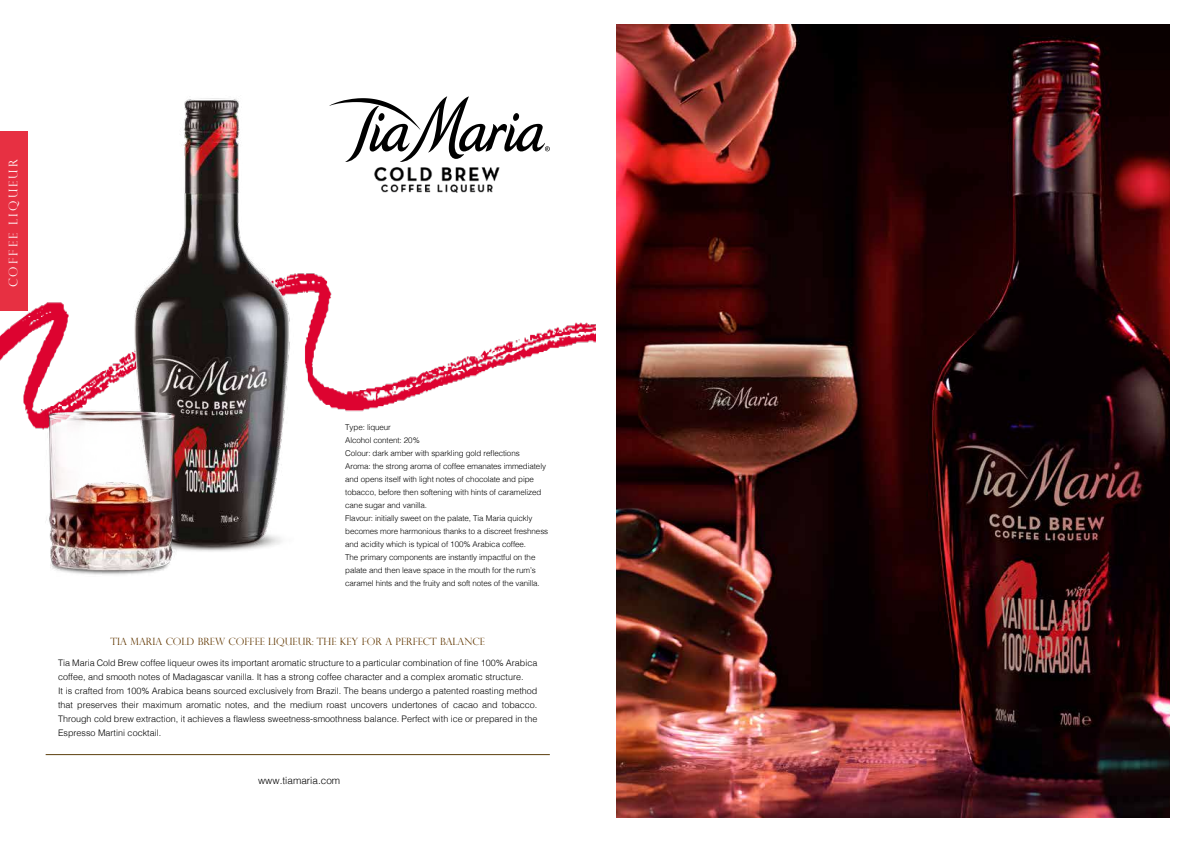
<style>
.page{position:relative;width:1191px;height:842px;background:#fff}
.page>*{position:absolute;margin:0;border:0;box-sizing:border-box;transform-origin:0 0}
.t1{font:300 12px "Perpetua Titling";letter-spacing:.18em;color:#fff}
.t2{font:300 10px "Perpetua Titling";color:#613700}
.t3{font:300 10px "Helvetica";color:#000}
.t4{font:300 9px/14px "Helvetica";color:#000}
.t5{font:300 8px/13px "Helvetica";letter-spacing:-.01em;color:#000}
</style>
<div class="page">
<img style="left:0;top:176px;width:595px;height:236px">
<svg style="left:340px;top:96px;width:210px;height:66px"></svg>
<img style="left:76px;top:98px;width:264px;height:454px">
<hr style="left:46px;top:754px;width:504px;height:1px;background:#5b3e0d">
<div style="left:0;top:132px;width:27px;height:179px;background:#e73042"></div>
<img style="left:321px;top:163px;width:233px;height:37px">
<img style="left:22px;top:365px;width:187px;height:210px">
<img style="left:617px;top:24px;width:552px;height:794px">
<h1 class="t1" style="left:6px;top:287px;width:130px;rotate:-90deg">Coffee liqueur</h1>
<p class="t5" style="left:345px;top:420px;width:204px">Type: liqueur<br>Alcohol content: 20%<br>Colour: dark amber with sparkling gold reflections<br>Aroma: the strong aroma of coffee emanates immediately and opens itself with light notes of chocolate and pipe tobacco, before then softening with hints of caramelized cane sugar and vanilla.<br>Flavour: initially sweet on the palate, Tia Maria quickly becomes more harmonious thanks to a discreet freshness and acidity which is typical of 100% Arabica coffee.<br>The primary components are instantly impactful on the palate and then leave space in the mouth for the rum’s caramel hints and the fruity and soft notes of the vanilla.</p>
<p class="t2" style="left:111px;top:635px;width:376px">TIA MARIA COLD BREW COFFEE LIQUEUR: THE KEY FOR A PERFECT BALANCE</p>
<p class="t4" style="left:58px;top:655px;width:481px">Tia Maria Cold Brew coffee liqueur owes its important aromatic structure to a particular combination of fine 100% Arabica coffee, and smooth notes of Madagascar vanilla. It has a strong coffee character and a complex aromatic structure.<br>It is crafted from 100% Arabica beans sourced exclusively from Brazil. The beans undergo a patented roasting method that preserves their maximum aromatic notes, and the medium roast uncovers undertones of cacao and tobacco.<br>Through cold brew extraction, it achieves a flawless sweetness-smoothness balance. Perfect with ice or prepared in the Espresso Martini cocktail.</p>
<p class="t3" style="left:258px;top:772px;width:84px">www.tiamaria.com</p>
</div>
